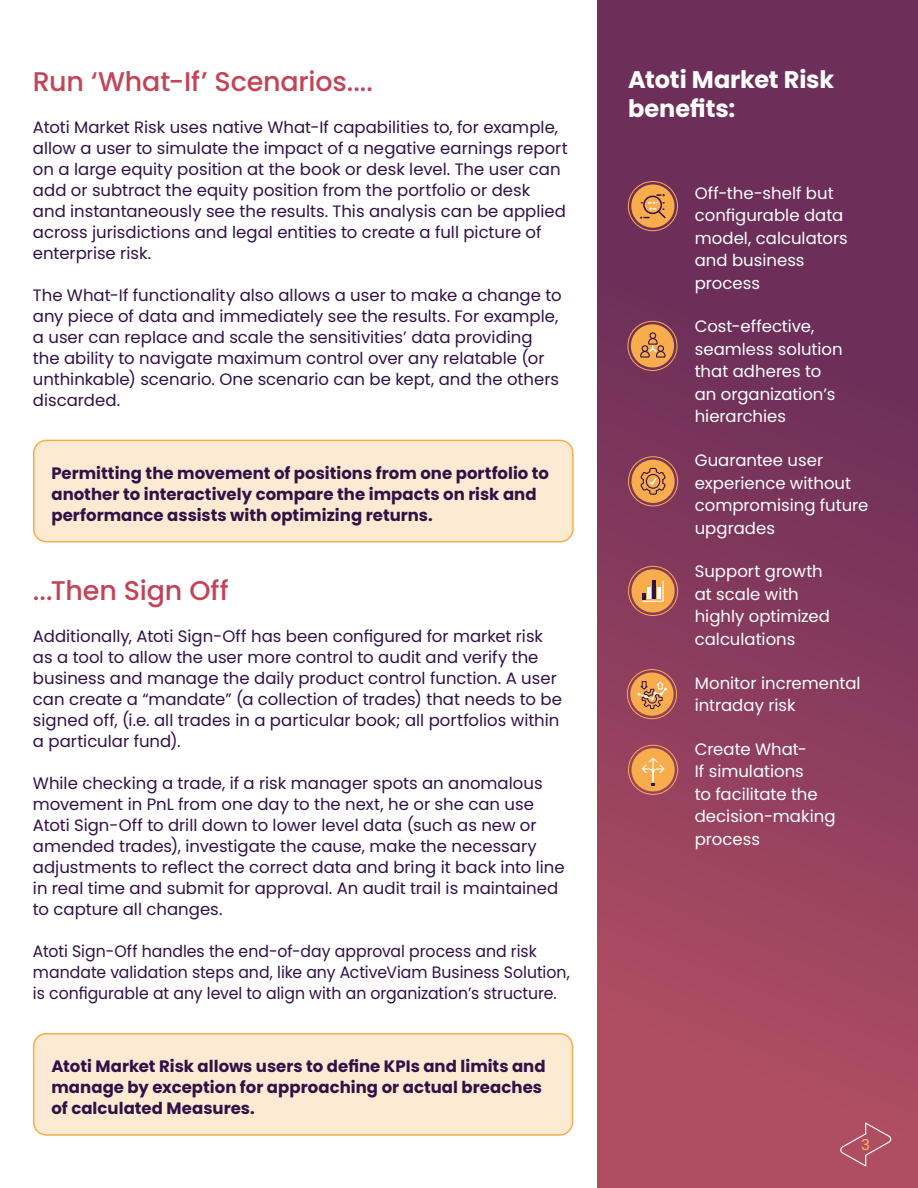
<style>
.page{position:relative;width:918px;height:1188px;background:#fff}
.page>*{position:absolute;margin:0;border:0;box-sizing:border-box;transform-origin:0 0}
.t1{font:500 27px "Poppins";letter-spacing:-.01em;color:#c44457}
.t2{font:700 24px/28.8px "Poppins";letter-spacing:-.005em;color:#fff}
.t3{font:16.5px/21px "Poppins";color:#311247}
.t4{font:16.5px/22.5px "Poppins";color:#fff}
.t5{font:700 16.5px/21px "Poppins";color:#311247}
.t6{font:16.5px/21px "Poppins";color:#311247;scale:.95 1}
.t7{font:15px "Poppins";color:#fcb65a}
</style>
<div class="page">
<div style="left:598px;top:0;width:320px;height:1188px;background:linear-gradient(to bottom,#5f2857,#b04e62)"></div>
<div style="left:34px;top:440px;width:539px;height:102px;background:#fdead2;border-radius:13px"></div>
<div style="left:33px;top:1034px;width:539px;height:101px;background:#fdead2;border-radius:13px"></div>
<div style="left:33px;top:440px;width:541px;height:102px;border:2px solid #f8ac4b;border-radius:13px"></div>
<div style="left:33px;top:1033px;width:540px;height:103px;border:2px solid #f8ac4b;border-radius:13px"></div>
<svg style="left:839px;top:1121px;width:54px;height:45px;background:#b4596b"></svg>
<div style="left:628px;top:745px;width:50px;height:50px;border:1px solid #f8ac4b;border-radius:50%"></div>
<div style="left:631px;top:748px;width:44px;height:43px;background:#f8ac4b;border-radius:50%"></div>
<svg style="left:641px;top:757px;width:24px;height:29px"></svg>
<div style="left:627px;top:669px;width:50px;height:50px;border:1px solid #f8ac4b;border-radius:50%"></div>
<div style="left:630px;top:673px;width:44px;height:43px;background:#f8ac4b;border-radius:50%"></div>
<svg style="left:638px;top:681px;width:29px;height:28px"></svg>
<div style="left:628px;top:566px;width:50px;height:50px;border:1px solid #f8ac4b;border-radius:50%"></div>
<div style="left:631px;top:569px;width:44px;height:44px;background:#f8ac4b;border-radius:50%"></div>
<svg style="left:642px;top:580px;width:22px;height:22px"></svg>
<div style="left:628px;top:456px;width:50px;height:50px;border:1px solid #f8ac4b;border-radius:50%"></div>
<div style="left:631px;top:460px;width:44px;height:43px;background:#f8ac4b;border-radius:50%"></div>
<svg style="left:640px;top:467px;width:26px;height:28px"></svg>
<div style="left:628px;top:181px;width:50px;height:50px;border:1px solid #f8ac4b;border-radius:50%"></div>
<div style="left:631px;top:185px;width:44px;height:43px;background:#f8ac4b;border-radius:50%"></div>
<div style="left:643px;top:196px;width:19px;height:18px;border:2px solid #311247;border-radius:50%"></div>
<svg style="left:657px;top:194px;width:8px;height:2px"></svg>
<svg style="left:640px;top:202px;width:26px;height:17px"></svg>
<div style="left:628px;top:321px;width:49px;height:50px;border:1px solid #f8ac4b;border-radius:50%"></div>
<div style="left:631px;top:324px;width:43px;height:44px;background:#f8ac4b;border-radius:50%"></div>
<div style="left:650px;top:332px;width:6px;height:7px;border:1px solid #311247;border-radius:50%"></div>
<svg style="left:640px;top:337px;width:26px;height:21px"></svg>
<h1 class="t1" style="left:33px;top:66px;width:342px">Run ‘What-If’ Scenarios....</h1>
<p class="t3" style="left:33px;top:117px;width:536px">Atoti Market Risk uses native What-If capabilities to, for example, allow a user to simulate the impact of a negative earnings report on a large equity position at the book or desk level. The user can add or subtract the equity position from the portfolio or desk<br>and instantaneously see the results. This analysis can be applied across jurisdictions and legal entities to create a full picture of enterprise risk.</p>
<p class="t3" style="left:33px;top:285px;width:530px">The What-If functionality also allows a user to make a change to any piece of data and immediately see the results. For example, a user can replace and scale the sensitivities’ data providing the ability to navigate maximum control over any relatable (or unthinkable) scenario. One scenario can be kept, and the others discarded.</p>
<p class="t5" style="left:51px;top:463px;width:499px">Permitting the movement of positions from one portfolio to another to interactively compare the impacts on risk and performance assists with optimizing returns.</p>
<h1 class="t1" style="left:33px;top:575px;width:197px">...Then Sign Off</h1>
<p class="t3" style="left:33px;top:626px;width:531px">Additionally, Atoti Sign-Off has been configured for market risk as a tool to allow the user more control to audit and verify the business and manage the daily product control function. A user can create a “mandate” (a collection of trades) that needs to be signed off, (i.e. all trades in a particular book; all portfolios within a particular fund).</p>
<p class="t3" style="left:33px;top:773px;width:533px">While checking a trade, if a risk manager spots an anomalous movement in PnL from one day to the next, he or she can use Atoti Sign-Off to drill down to lower level data (such as new or amended trades), investigate the cause, make the necessary adjustments to reflect the correct data and bring it back into line in real time and submit for approval. An audit trail is maintained to capture all changes.</p>
<p class="t6" style="left:33px;top:941px;width:567px">Atoti Sign-Off handles the end-of-day approval process and risk mandate validation steps and, like any ActiveViam Business Solution, is configurable at any level to align with an organization’s structure.</p>
<p class="t5" style="left:51px;top:1056px;width:496px">Atoti Market Risk allows users to define KPIs and limits and manage by exception for approaching or actual breaches of calculated Measures.</p>
<h2 class="t2" style="left:628px;top:65px;width:208px">Atoti Market Risk benefits:</h2>
<p class="t4" style="left:695px;top:182px;width:155px">Off-the-shelf but configurable data model, calculators and business process</p>
<p class="t4" style="left:695px;top:315px;width:149px">Cost-effective, seamless solution that adheres to an organization’s hierarchies</p>
<p class="t4" style="left:695px;top:449px;width:175px">Guarantee user experience without compromising future upgrades</p>
<p class="t4" style="left:695px;top:560px;width:137px">Support growth at scale with highly optimized calculations</p>
<p class="t4" style="left:695px;top:672px;width:167px">Monitor incremental intraday risk</p>
<p class="t4" style="left:695px;top:738px;width:142px">Create What-<br>If simulations<br>to facilitate the decision-making process</p>
<p class="t7" style="left:861px;top:1136px;width:10px">3</p>
</div>
